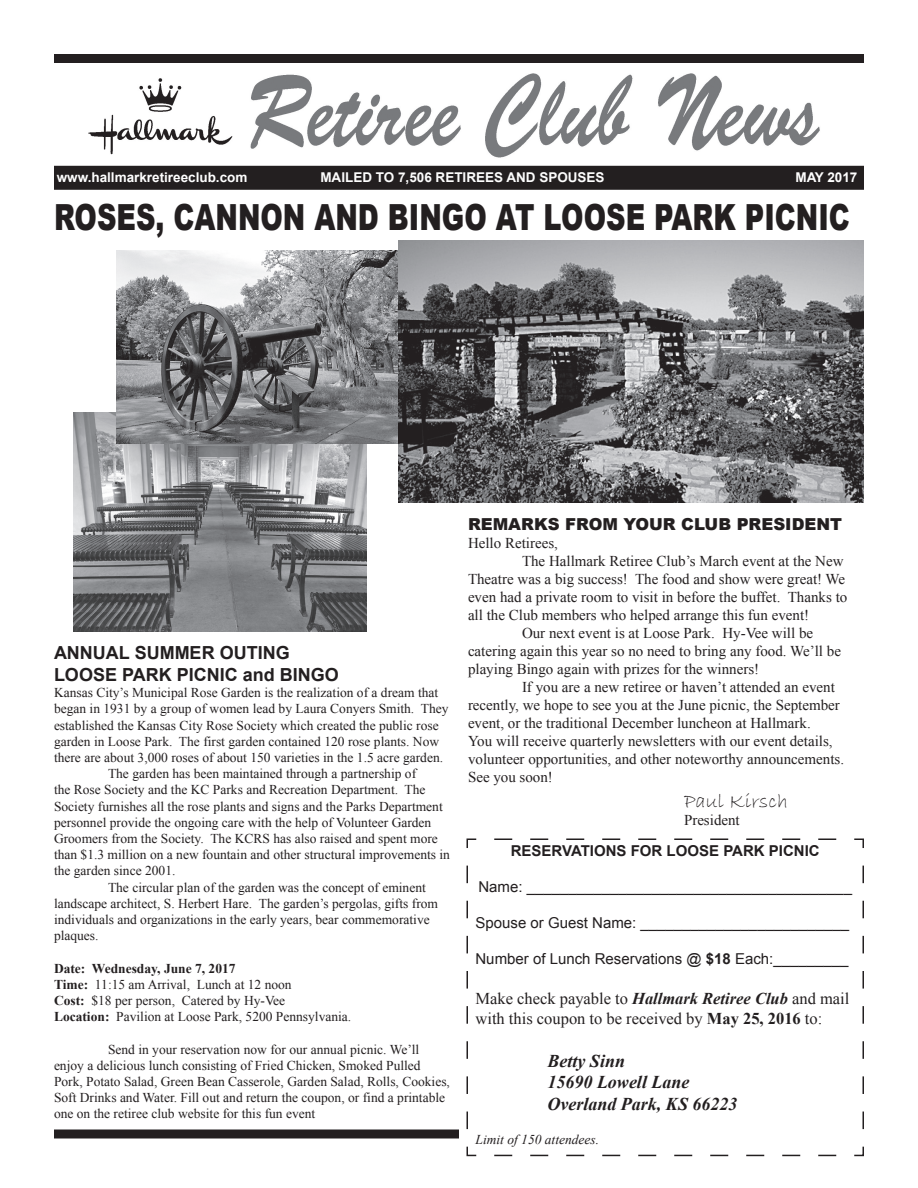
<style>
.page{position:relative;width:918px;height:1188px;background:#fff}
.page>*{position:absolute;margin:0;border:0;box-sizing:border-box;transform-origin:0 0}
.t1{font:900 36px "Arial";color:#231f20;scale:.75 1}
.t2{font:21px "Bradley Hand ITC";color:#231f20}
.t3{font:italic 700 18px/21.6px "Times New Roman";color:#231f20}
.t4{font:700 18px/21.6px "Arial";color:#231f20}
.t5{font:16.5px/19.8px "Times New Roman";color:#231f20}
.t6{font:900 16.5px "Arial";color:#231f20}
.t7{font:15px "Times New Roman";color:#231f20}
.t8{font:15px "Arial";color:#231f20}
.t9{font:700 15px "Arial";color:#231f20}
.t10{font:13.5px/16.2px "Times New Roman";color:#231f20}
.t11{font:700 13.5px "Arial";color:#fff}
.t12{font:700 13.5px "Arial";color:#fdfdfd}
.t13{font:italic 13.5px "Times New Roman";color:#231f20}
.s1{font-weight:700}
.s2{font-weight:700;font-style:italic}
</style>
<div class="page">
<img style="left:88px;top:73px;width:732px;height:85px">
<div style="left:54px;top:54px;width:810px;height:9px;background:#231f20"></div>
<div style="left:54px;top:166px;width:810px;height:24px;background:#231f20"></div>
<div style="left:54px;top:1130px;width:405px;height:8px;background:#231f20"></div>
<svg style="left:466px;top:838px;width:398px;height:319px"></svg>
<img style="left:74px;top:412px;width:292px;height:220px">
<img style="left:116px;top:250px;width:282px;height:193px">
<img style="left:398px;top:241px;width:466px;height:261px">
<p class="t12" style="left:320px;top:168px;width:286px">MAILED TO 7,506 RETIREES AND SPOUSES</p>
<h1 class="t1" style="left:54px;top:191px;width:1063px">ROSES, CANNON AND BINGO AT LOOSE PARK PICNIC</h1>
<p class="t11" style="left:57px;top:168px;width:192px">www.hallmarkretireeclub.com</p>
<p class="t11" style="left:795px;top:168px;width:63px">MAY 2017</p>
<h3 class="t4" style="left:54px;top:643px;width:286px">ANNUAL SUMMER OUTING<br>LOOSE PARK PICNIC and BINGO</h3>
<p class="t10" style="left:54px;top:684px;width:386px">Kansas City’s Municipal Rose Garden is the realization of a dream that</p>
<p class="t10" style="left:54px;top:701px;width:396px">began in 1931 by a group of women lead by Laura Conyers Smith. They</p>
<p class="t10" style="left:54px;top:717px;width:386px">established the Kansas City Rose Society which created the public rose</p>
<p class="t10" style="left:54px;top:733px;width:387px">garden in Loose Park. The first garden contained 120 rose plants. Now</p>
<p class="t10" style="left:54px;top:749px;width:391px">there are about 3,000 roses of about 150 varieties in the 1.5 acre garden.</p>
<p class="t10" style="left:108px;top:765px;width:310px">The garden has been maintained through a partnership of</p>
<p class="t10" style="left:54px;top:782px;width:373px">the Rose Society and the KC Parks and Recreation Department. The</p>
<p class="t10" style="left:54px;top:798px;width:390px">Society furnishes all the rose plants and signs and the Parks Department</p>
<p class="t10" style="left:54px;top:814px;width:379px">personnel provide the ongoing care with the help of Volunteer Garden</p>
<p class="t10" style="left:54px;top:830px;width:385px">Groomers from the Society. The KCRS has also raised and spent more</p>
<p class="t10" style="left:54px;top:846px;width:397px">than $1.3 million on a new fountain and other structural improvements in</p>
<p class="t10" style="left:54px;top:863px;width:123px">the garden since 2001.</p>
<p class="t10" style="left:108px;top:879px;width:319px">The circular plan of the garden was the concept of eminent</p>
<p class="t10" style="left:54px;top:895px;width:386px">landscape architect, S. Herbert Hare. The garden’s pergolas, gifts from</p>
<p class="t10" style="left:54px;top:911px;width:377px">individuals and organizations in the early years, bear commemorative</p>
<p class="t10" style="left:54px;top:927px;width:46px">plaques.</p>
<p class="t10" style="left:54px;top:960px;width:299px"><span class="s1">Date: Wednesday, June 7, 2017<br>Time:</span> 11:15 am Arrival, Lunch at 12 noon<br><span class="s1">Cost:</span> $18 per person, Catered by Hy-Vee<br><span class="s1">Location:</span> Pavilion at Loose Park, 5200 Pennsylvania.</p>
<p class="t10" style="left:54px;top:1041px;width:397px;text-indent:54px">Send in your reservation now for our annual picnic. We’ll enjoy a delicious lunch consisting of Fried Chicken, Smoked Pulled Pork, Potato Salad, Green Bean Casserole, Garden Salad, Rolls, Cookies, Soft Drinks and Water. Fill out and return the coupon, or find a printable one on the retiree club website for this fun event</p>
<p class="t6" style="left:468px;top:512px;width:376px">REMARKS FROM YOUR CLUB PRESIDENT</p>
<p class="t7" style="left:468px;top:533px;width:91px">Hello Retirees,</p>
<p class="t7" style="left:522px;top:551px;width:323px">The Hallmark Retiree Club’s March event at the New</p>
<p class="t7" style="left:468px;top:569px;width:379px">Theatre was a big success! The food and show were great! We</p>
<p class="t7" style="left:468px;top:587px;width:381px">even had a private room to visit in before the buffet. Thanks to</p>
<p class="t7" style="left:468px;top:605px;width:343px">all the Club members who helped arrange this fun event!</p>
<p class="t7" style="left:522px;top:623px;width:293px">Our next event is at Loose Park. Hy-Vee will be</p>
<p class="t7" style="left:468px;top:641px;width:375px">catering again this year so no need to bring any food. We’ll be</p>
<p class="t7" style="left:468px;top:659px;width:293px">playing Bingo again with prizes for the winners!</p>
<p class="t7" style="left:522px;top:677px;width:314px">If you are a new retiree or haven’t attended an event</p>
<p class="t7" style="left:468px;top:695px;width:373px">recently, we hope to see you at the June picnic, the September</p>
<p class="t7" style="left:468px;top:713px;width:344px">event, or the traditional December luncheon at Hallmark.</p>
<p class="t7" style="left:468px;top:731px;width:366px">You will receive quarterly newsletters with our event details,</p>
<p class="t7" style="left:468px;top:749px;width:378px">volunteer opportunities, and other noteworthy announcements.</p>
<p class="t7" style="left:468px;top:767px;width:86px">See you soon!</p>
<h2 class="t2" style="left:684px;top:788px;width:105px">Paul Kirsch</h2>
<p class="t7" style="left:684px;top:810px;width:57px">President</p>
<p class="t9" style="left:511px;top:841px;width:310px">RESERVATIONS FOR LOOSE PARK PICNIC</p>
<p class="t8" style="left:478px;top:877px;width:375px">Name: _______________________________________</p>
<p class="t8" style="left:476px;top:913px;width:375px">Spouse or Guest Name: _________________________</p>
<p class="t8" style="left:476px;top:949px;width:374px">Number of Lunch Reservations @ <span class="s1">$18</span> Each:_________</p>
<p class="t5" style="left:476px;top:988px;width:375px">Make check payable to <span class="s2">Hallmark Retiree Club</span> and mail with this coupon to be received by <span class="s1">May 25, 2016</span> to:</p>
<h3 class="t3" style="left:548px;top:1049px;width:192px">Betty Sinn<br>15690 Lowell Lane<br>Overland Park, KS 66223</h3>
<p class="t13" style="left:476px;top:1130px;width:125px">Limit of 150 attendees.</p>
</div>
